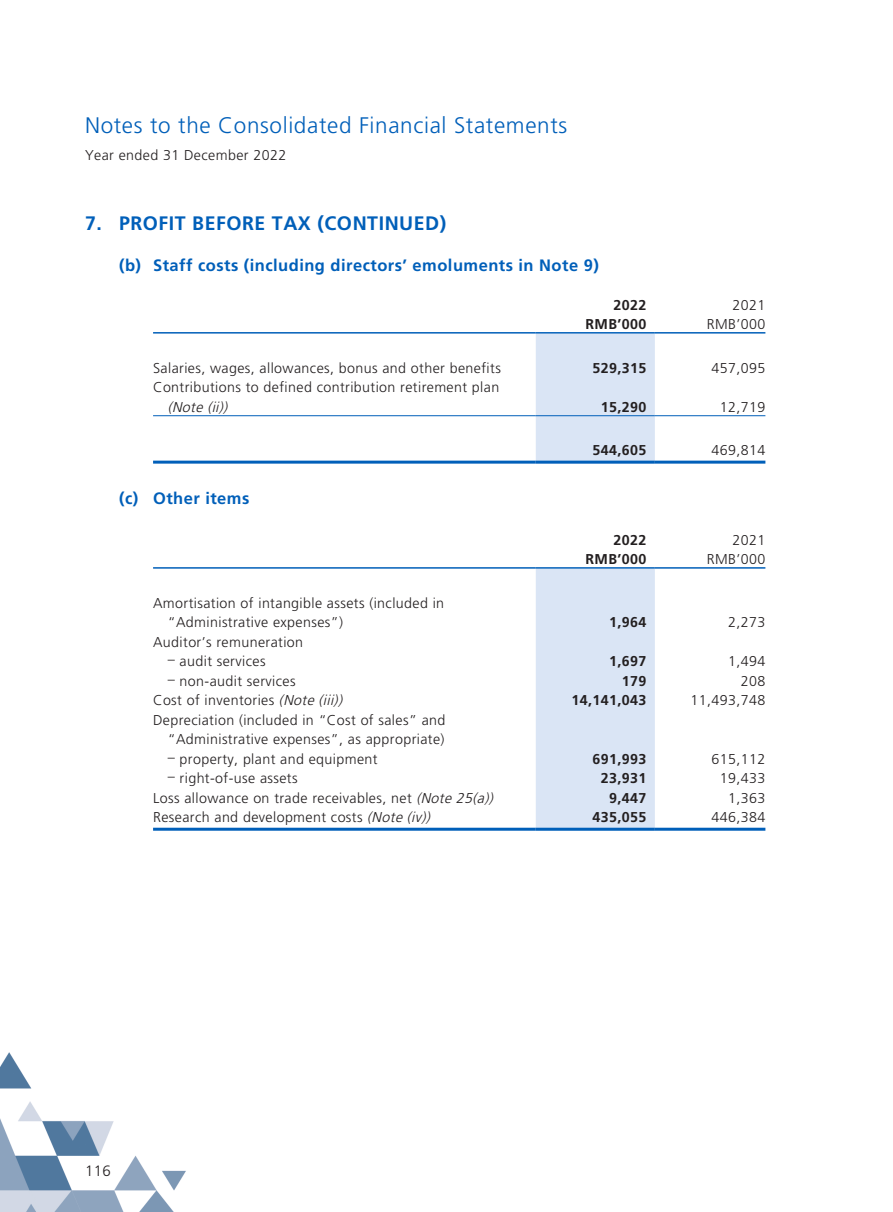
<style>
.page{position:relative;width:893px;height:1212px;background:#fff}
.page>*{position:absolute;margin:0;border:0;box-sizing:border-box;transform-origin:0 0}
.t1{font:300 22.5px "Frutiger LT Std";letter-spacing:.03em;color:#005fb9}
.t2{font:700 19.5px "Frutiger LT Std";letter-spacing:.03em;color:#005fb9}
.t3{font:700 16.5px "Frutiger LT Std";letter-spacing:.03em;color:#005fb9}
.t4{font:300 15px "Frutiger LT Std";color:#231f20}
.t5{font:300 14.25px/19.5px "Frutiger LT Std";letter-spacing:.03em;color:#231f20}
.t6{font:700 14.25px "Frutiger LT Std";letter-spacing:.03em;color:#231f20}
.t7{font:italic 300 14.25px "Frutiger LT Std";color:#231f20}
.s1{font-style:italic}
</style>
<div class="page">
<img style="left:0;top:332px;width:766px;height:880px">
<div style="left:536px;top:334px;width:119px;height:127px;background:#dae5f5"></div>
<hr style="left:153px;top:332px;width:383px;height:2px;background:#005fb9">
<hr style="left:536px;top:332px;width:119px;height:2px;background:#005fb9">
<hr style="left:655px;top:332px;width:110px;height:2px;background:#005fb9">
<hr style="left:153px;top:415px;width:383px;height:1px;background:#005fb9">
<hr style="left:536px;top:415px;width:119px;height:1px;background:#005fb9">
<hr style="left:655px;top:415px;width:110px;height:1px;background:#005fb9">
<hr style="left:153px;top:461px;width:383px;height:3px;background:#005fb9">
<hr style="left:536px;top:461px;width:119px;height:3px;background:#005fb9">
<hr style="left:655px;top:461px;width:110px;height:3px;background:#005fb9">
<div style="left:536px;top:569px;width:119px;height:259px;background:#dae5f5"></div>
<hr style="left:153px;top:567px;width:383px;height:2px;background:#005fb9">
<hr style="left:536px;top:567px;width:119px;height:2px;background:#005fb9">
<hr style="left:655px;top:567px;width:110px;height:2px;background:#005fb9">
<hr style="left:153px;top:828px;width:383px;height:3px;background:#005fb9">
<hr style="left:536px;top:828px;width:119px;height:3px;background:#005fb9">
<hr style="left:655px;top:828px;width:110px;height:3px;background:#005fb9">
<h1 class="t1" style="left:85px;top:112px;width:484px">Notes to the Consolidated Financial Statements</h1>
<p class="t5" style="left:85px;top:145px;width:203px">Year ended 31 December 2022</p>
<h2 class="t2" style="left:85px;top:212px;width:363px">7. PROFIT BEFORE TAX (CONTINUED)</h2>
<p class="t3" style="left:119px;top:255px;width:481px">(b) Staff costs (including directors’ emoluments in Note 9)</p>
<p class="t6" style="left:613px;top:296px;width:34px">2022</p>
<p class="t5" style="left:732px;top:295px;width:34px">2021</p>
<p class="t6" style="left:585px;top:316px;width:62px">RMB’000</p>
<p class="t5" style="left:707px;top:315px;width:60px">RMB’000</p>
<p class="t5" style="left:153px;top:358px;width:349px">Salaries, wages, allowances, bonus and other benefits</p>
<p class="t6" style="left:592px;top:359px;width:55px">529,315</p>
<p class="t5" style="left:711px;top:358px;width:55px">457,095</p>
<p class="t5" style="left:153px;top:378px;width:348px">Contributions to defined contribution retirement plan</p>
<p class="t7" style="left:168px;top:399px;width:65px">(Note (ii))</p>
<p class="t6" style="left:601px;top:398px;width:47px">15,290</p>
<p class="t5" style="left:720px;top:397px;width:47px">12,719</p>
<p class="t6" style="left:592px;top:442px;width:55px">544,605</p>
<p class="t5" style="left:711px;top:441px;width:55px">469,814</p>
<p class="t3" style="left:119px;top:489px;width:132px">(c) Other items</p>
<p class="t6" style="left:613px;top:531px;width:34px">2022</p>
<p class="t5" style="left:732px;top:530px;width:34px">2021</p>
<p class="t6" style="left:585px;top:551px;width:62px">RMB’000</p>
<p class="t5" style="left:707px;top:550px;width:60px">RMB’000</p>
<p class="t5" style="left:168px;top:593px;width:278px;text-indent:-15px">Amortisation of intangible assets (included in “Administrative expenses”)</p>
<p class="t6" style="left:609px;top:614px;width:39px">1,964</p>
<p class="t5" style="left:728px;top:613px;width:39px">2,273</p>
<p class="t5" style="left:153px;top:632px;width:152px">Auditor’s remuneration</p>
<p class="t5" style="left:168px;top:652px;width:99px">– audit services</p>
<p class="t6" style="left:609px;top:653px;width:39px">1,697</p>
<p class="t5" style="left:728px;top:652px;width:39px">1,494</p>
<p class="t5" style="left:168px;top:671px;width:129px">– non-audit services</p>
<p class="t6" style="left:622px;top:672px;width:26px">179</p>
<p class="t5" style="left:741px;top:671px;width:26px">208</p>
<p class="t5" style="left:153px;top:691px;width:194px">Cost of inventories <span class="s1">(Note (iii))</span></p>
<p class="t6" style="left:571px;top:692px;width:76px">14,141,043</p>
<p class="t5" style="left:690px;top:691px;width:76px">11,493,748</p>
<p class="t5" style="left:153px;top:710px;width:294px;text-align:right">Depreciation (included in “Cost of sales” and “Administrative expenses”, as appropriate)</p>
<p class="t5" style="left:168px;top:749px;width:211px">– property, plant and equipment</p>
<p class="t6" style="left:592px;top:750px;width:55px">691,993</p>
<p class="t5" style="left:711px;top:749px;width:55px">615,112</p>
<p class="t5" style="left:168px;top:769px;width:131px">– right-of-use assets</p>
<p class="t6" style="left:601px;top:770px;width:47px">23,931</p>
<p class="t5" style="left:720px;top:769px;width:47px">19,433</p>
<p class="t5" style="left:153px;top:788px;width:345px">Loss allowance on trade receivables, net <span class="s1">(Note 25(a))</span></p>
<p class="t6" style="left:609px;top:789px;width:39px">9,447</p>
<p class="t5" style="left:728px;top:788px;width:39px">1,363</p>
<p class="t5" style="left:153px;top:808px;width:282px">Research and development costs <span class="s1">(Note (iv))</span></p>
<p class="t6" style="left:592px;top:809px;width:55px">435,055</p>
<p class="t5" style="left:711px;top:808px;width:55px">446,384</p>
<p class="t4" style="left:85px;top:1163px;width:27px">116</p>
</div>
